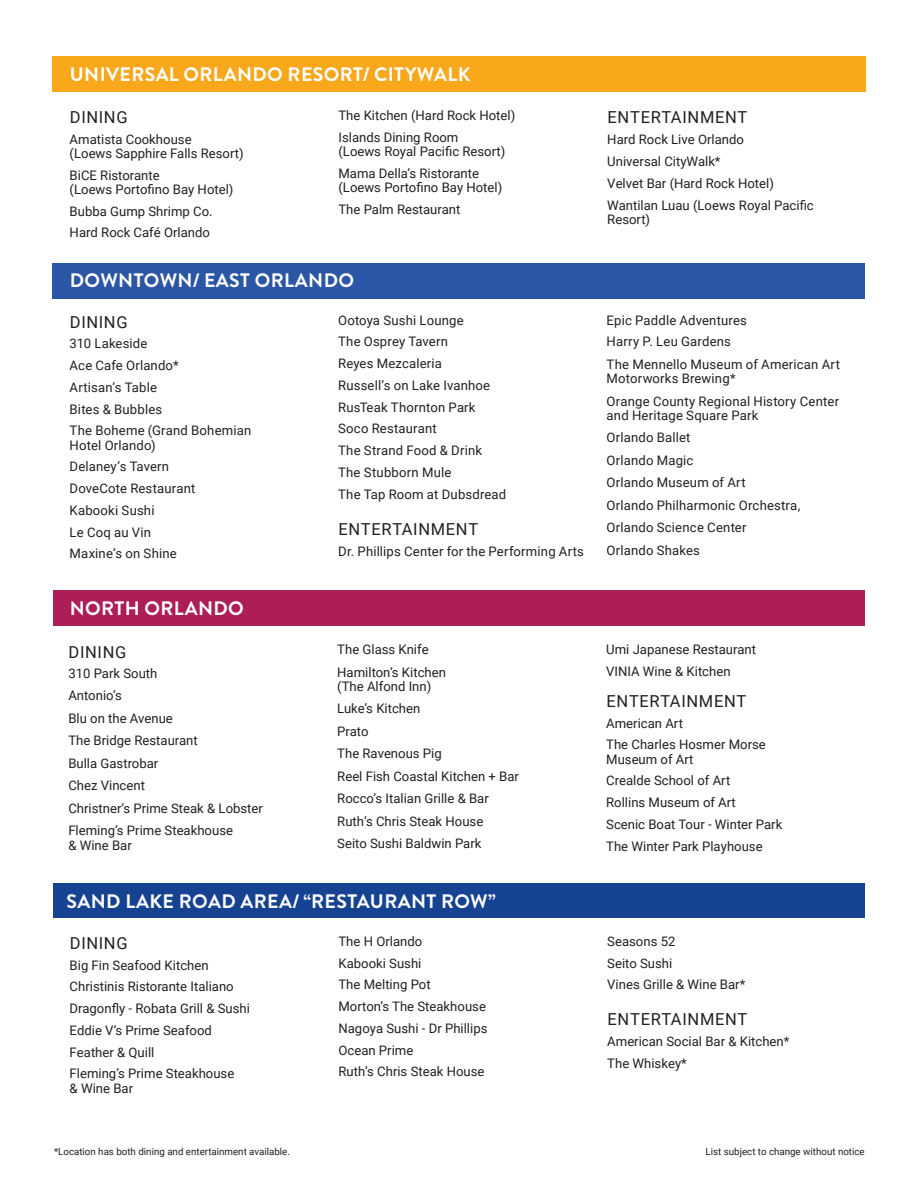
<style>
.page{position:relative;width:918px;height:1188px;background:#fff}
.page>*{position:absolute;margin:0;border:0;box-sizing:border-box;transform-origin:0 0}
.t1{font:700 19.5px "Brandon Grotesque";letter-spacing:.02em;color:#fff}
.t2{font:16.5px "Roboto";letter-spacing:.04em;color:#231f20}
.t3{font:13.2px/21.8px "Roboto";color:#231f20}
.t4{font:9.75px "Roboto";color:#231f20}
</style>
<div class="page">
<div style="left:52px;top:56px;width:814px;height:36px;background:#f9a71b"></div>
<div style="left:52px;top:263px;width:814px;height:36px;background:#2a56a5"></div>
<div style="left:53px;top:590px;width:812px;height:36px;background:#ad1d58"></div>
<div style="left:53px;top:884px;width:812px;height:34px;background:#164391"></div>
<h1 class="t1" style="left:70px;top:61px;width:402px">UNIVERSAL ORLANDO RESORT/ CITYWALK</h1>
<p class="t2" style="left:70px;top:106px;width:59px">DINING</p>
<p class="t3" style="left:70px;top:131px;width:176px;line-height:14.2px">Amatista Cookhouse<br>(Loews Sapphire Falls Resort)</p>
<p class="t3" style="left:70px;top:167px;width:165px;line-height:14.2px">BiCE Ristorante<br>(Loews Portofino Bay Hotel)</p>
<p class="t3" style="left:70px;top:199px;width:145px">Bubba Gump Shrimp Co.<br>Hard Rock Café Orlando</p>
<p class="t3" style="left:338px;top:104px;width:178px">The Kitchen (Hard Rock Hotel)<br>Islands Dining Room</p>
<p class="t3" style="left:338px;top:140px;width:168px">(Loews Royal Pacific Resort)<br>Mama Della’s Ristorante</p>
<p class="t3" style="left:338px;top:176px;width:165px">(Loews Portofino Bay Hotel)<br>The Palm Restaurant</p>
<h1 class="t1" style="left:70px;top:266px;width:286px">DOWNTOWN/ EAST ORLANDO</h1>
<p class="t2" style="left:70px;top:311px;width:59px">DINING</p>
<p class="t3" style="left:70px;top:332px;width:183px">310 Lakeside<br>Ace Cafe Orlando*<br>Artisan’s Table<br>Bites &amp; Bubbles<br>The Boheme (Grand Bohemian</p>
<p class="t3" style="left:70px;top:434px;width:127px">Hotel Orlando)<br>Delaney’s Tavern<br>DoveCote Restaurant<br>Kabooki Sushi<br>Le Coq au Vin<br>Maxine’s on Shine</p>
<h1 class="t1" style="left:70px;top:594px;width:176px">NORTH ORLANDO</h1>
<p class="t2" style="left:69px;top:640px;width:59px">DINING</p>
<p class="t3" style="left:68px;top:662px;width:196px;line-height:22.5px">310 Park South<br>Antonio’s<br>Blu on the Avenue<br>The Bridge Restaurant<br>Bulla Gastrobar<br>Chez Vincent<br>Christner’s Prime Steak &amp; Lobster<br>Fleming’s Prime Steakhouse</p>
<p class="t3" style="left:68px;top:834px;width:65px">&amp; Wine Bar</p>
<p class="t3" style="left:338px;top:308px;width:170px">Ootoya Sushi Lounge<br>The Osprey Tavern<br>Reyes Mezcaleria<br>Russell’s on Lake Ivanhoe<br>RusTeak Thornton Park<br>Soco Restaurant<br>The Strand Food &amp; Drink<br>The Stubborn Mule<br>The Tap Room at Dubsdread</p>
<p class="t2" style="left:338px;top:517px;width:141px">ENTERTAINMENT</p>
<p class="t3" style="left:338px;top:539px;width:247px">Dr. Phillips Center for the Performing Arts</p>
<p class="t3" style="left:337px;top:638px;width:110px;line-height:22.5px">The Glass Knife<br>Hamilton’s Kitchen</p>
<p class="t3" style="left:337px;top:674px;width:183px;line-height:22.5px">(The Alfond Inn)<br>Luke’s Kitchen<br>Prato<br>The Ravenous Pig<br>Reel Fish Coastal Kitchen + Bar<br>Rocco’s Italian Grille &amp; Bar<br>Ruth’s Chris Steak House<br>Seito Sushi Baldwin Park</p>
<h1 class="t1" style="left:67px;top:887px;width:431px">SAND LAKE ROAD AREA/ “RESTAURANT ROW”</h1>
<p class="t2" style="left:608px;top:106px;width:141px">ENTERTAINMENT</p>
<p class="t3" style="left:607px;top:128px;width:208px">Hard Rock Live Orlando<br>Universal CityWalk*<br>Velvet Bar (Hard Rock Hotel)<br>Wantilan Luau (Loews Royal Pacific</p>
<p class="t3" style="left:607px;top:208px;width:44px">Resort)</p>
<p class="t3" style="left:607px;top:308px;width:235px">Epic Paddle Adventures<br>Harry P. Leu Gardens<br>The Mennello Museum of American Art</p>
<p class="t3" style="left:607px;top:367px;width:234px;line-height:22.5px">Motorworks Brewing*<br>Orange County Regional History Center</p>
<p class="t3" style="left:607px;top:403px;width:195px;line-height:22.5px">and Heritage Square Park<br>Orlando Ballet<br>Orlando Magic<br>Orlando Museum of Art<br>Orlando Philharmonic Orchestra,<br>Orlando Science Center<br>Orlando Shakes</p>
<p class="t3" style="left:606px;top:638px;width:151px">Umi Japanese Restaurant<br>VINIA Wine &amp; Kitchen</p>
<p class="t2" style="left:607px;top:689px;width:141px">ENTERTAINMENT</p>
<p class="t3" style="left:606px;top:712px;width:161px">American Art<br>The Charles Hosmer Morse</p>
<p class="t3" style="left:606px;top:748px;width:178px">Museum of Art<br>Crealde School of Art<br>Rollins Museum of Art<br>Scenic Boat Tour - Winter Park<br>The Winter Park Playhouse</p>
<p class="t2" style="left:70px;top:932px;width:59px">DINING</p>
<p class="t3" style="left:70px;top:954px;width:182px">Big Fin Seafood Kitchen<br>Christinis Ristorante Italiano<br>Dragonfly - Robata Grill &amp; Sushi<br>Eddie V’s Prime Seafood<br>Feather &amp; Quill<br>Fleming’s Prime Steakhouse</p>
<p class="t3" style="left:70px;top:1077px;width:65px">&amp; Wine Bar</p>
<p class="t3" style="left:338px;top:930px;width:150px">The H Orlando<br>Kabooki Sushi<br>The Melting Pot<br>Morton’s The Steakhouse<br>Nagoya Sushi - Dr Phillips<br>Ocean Prime<br>Ruth’s Chris Steak House</p>
<p class="t3" style="left:607px;top:930px;width:140px">Seasons 52<br>Seito Sushi<br>Vines Grille &amp; Wine Bar*</p>
<p class="t2" style="left:608px;top:1008px;width:141px">ENTERTAINMENT</p>
<p class="t3" style="left:607px;top:1030px;width:184px">American Social Bar &amp; Kitchen*<br>The Whiskey*</p>
<p class="t4" style="left:54px;top:1144px;width:238px">*Location has both dining and entertainment available.</p>
<p class="t4" style="left:706px;top:1144px;width:161px">List subject to change without notice</p>
</div>
